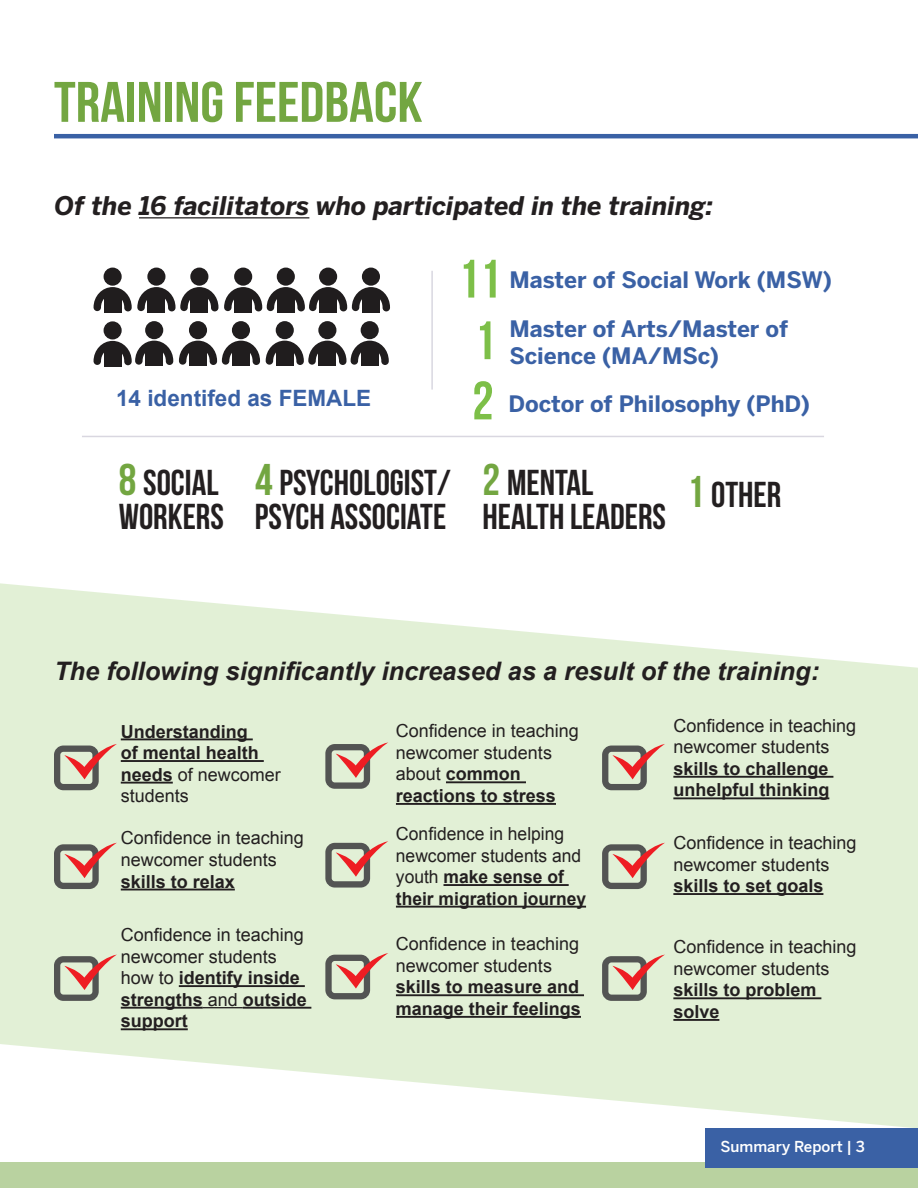
<style>
.page{position:relative;width:918px;height:1188px;background:#fff}
.page>*{position:absolute;margin:0;border:0;box-sizing:border-box;transform-origin:0 0}
.t1{font:57px "Bebas Neue";color:#73a641;scale:1.07 1}
.t2{font:54px/60.9px "Bebas Neue";color:#7dbf48;text-align:justify}
.t3{font:36px/34.5px "Bebas Neue";color:#231f20}
.t4{font:italic 700 25.5px "Arial";color:#231f20}
.t5{font:italic 700 25.5px "Benton Sans";color:#231f20}
.t6{font:700 22.5px/48.9px "Benton Sans";color:#3a61a5}
.t7{font:700 22.5px "Arial";color:#3a61a5}
.t8{font:18px/21.6px "Arial";color:#231f20}
.t9{font:700 18px/21.6px "Arial";color:#231f20}
.t10{font:500 15px "Benton Sans";color:#fff}
.s1{font-size:44.4px;color:#73a641}
.s2{font-weight:400}
.s3{font-weight:700}
</style>
<div class="page">
<svg style="left:0;top:583px;width:918px;height:550px;fill:#e2f0d6"></svg>
<hr style="left:139px;top:217px;width:170px;height:1px;background:#231f20">
<div style="left:104px;top:268px;width:18px;height:18px;background:#201d1e;border-radius:50%"></div>
<div style="left:104px;top:292px;width:17px;height:21px;background:#201d1e"></div>
<div style="left:147px;top:268px;width:18px;height:18px;background:#201d1e;border-radius:50%"></div>
<div style="left:148px;top:292px;width:17px;height:21px;background:#201d1e"></div>
<div style="left:190px;top:268px;width:18px;height:18px;background:#201d1e;border-radius:50%"></div>
<svg style="left:94px;top:287px;width:124px;height:24px"></svg>
<div style="left:191px;top:292px;width:17px;height:21px;background:#201d1e"></div>
<div style="left:234px;top:268px;width:18px;height:18px;background:#201d1e;border-radius:50%"></div>
<div style="left:235px;top:292px;width:17px;height:21px;background:#201d1e"></div>
<div style="left:277px;top:268px;width:18px;height:18px;background:#201d1e;border-radius:50%"></div>
<div style="left:277px;top:292px;width:17px;height:21px;background:#201d1e"></div>
<div style="left:319px;top:268px;width:18px;height:18px;background:#201d1e;border-radius:50%"></div>
<div style="left:320px;top:292px;width:17px;height:21px;background:#201d1e"></div>
<div style="left:362px;top:268px;width:18px;height:18px;background:#201d1e;border-radius:50%"></div>
<svg style="left:224px;top:287px;width:166px;height:24px"></svg>
<div style="left:362px;top:292px;width:17px;height:21px;background:#201d1e"></div>
<div style="left:104px;top:321px;width:18px;height:18px;background:#201d1e;border-radius:50%"></div>
<div style="left:104px;top:346px;width:17px;height:20px;background:#201d1e"></div>
<div style="left:145px;top:321px;width:18px;height:18px;background:#201d1e;border-radius:50%"></div>
<svg style="left:94px;top:341px;width:79px;height:24px"></svg>
<div style="left:146px;top:346px;width:17px;height:20px;background:#201d1e"></div>
<div style="left:189px;top:321px;width:18px;height:18px;background:#201d1e;border-radius:50%"></div>
<div style="left:189px;top:346px;width:18px;height:20px;background:#201d1e"></div>
<div style="left:232px;top:321px;width:18px;height:18px;background:#201d1e;border-radius:50%"></div>
<svg style="left:179px;top:341px;width:81px;height:24px"></svg>
<div style="left:232px;top:346px;width:18px;height:20px;background:#201d1e"></div>
<div style="left:276px;top:321px;width:18px;height:18px;background:#201d1e;border-radius:50%"></div>
<div style="left:276px;top:346px;width:17px;height:20px;background:#201d1e"></div>
<div style="left:318px;top:321px;width:18px;height:18px;background:#201d1e;border-radius:50%"></div>
<div style="left:319px;top:346px;width:17px;height:20px;background:#201d1e"></div>
<div style="left:361px;top:321px;width:18px;height:18px;background:#201d1e;border-radius:50%"></div>
<svg style="left:266px;top:341px;width:123px;height:24px"></svg>
<div style="left:361px;top:346px;width:17px;height:20px;background:#201d1e"></div>
<hr style="left:431px;top:271px;width:2px;height:119px;background:#d9d7e0">
<hr style="left:82px;top:436px;width:742px;height:1px;background:#d9d7e0">
<svg style="left:54px;top:744px;width:63px;height:46px;background:#baa899"></svg>
<hr style="left:121px;top:738px;width:132px;height:2px;background:#231f20">
<hr style="left:121px;top:760px;width:143px;height:2px;background:#231f20">
<hr style="left:121px;top:782px;width:52px;height:2px;background:#231f20">
<svg style="left:54px;top:843px;width:63px;height:46px;background:#b9a899"></svg>
<hr style="left:444px;top:884px;width:125px;height:2px;background:#231f20">
<hr style="left:396px;top:906px;width:190px;height:2px;background:#231f20">
<svg style="left:54px;top:955px;width:63px;height:46px;background:#b9a899"></svg>
<hr style="left:179px;top:985px;width:126px;height:2px;background:#231f20">
<hr style="left:121px;top:1007px;width:82px;height:2px;background:#231f20">
<hr style="left:203px;top:1007px;width:40px;height:1px;background:#231f20">
<hr style="left:243px;top:1007px;width:68px;height:2px;background:#231f20">
<hr style="left:121px;top:1028px;width:67px;height:2px;background:#231f20">
<svg style="left:325px;top:742px;width:63px;height:47px;background:#baa99a"></svg>
<hr style="left:446px;top:781px;width:80px;height:2px;background:#231f20">
<hr style="left:396px;top:803px;width:160px;height:2px;background:#231f20">
<svg style="left:325px;top:841px;width:63px;height:47px;background:#baa99a"></svg>
<hr style="left:121px;top:889px;width:114px;height:1px;background:#231f20">
<svg style="left:325px;top:953px;width:63px;height:46px;background:#baa89a"></svg>
<hr style="left:396px;top:994px;width:188px;height:2px;background:#231f20">
<hr style="left:396px;top:1016px;width:185px;height:2px;background:#231f20">
<svg style="left:602px;top:744px;width:63px;height:46px;background:#baa899"></svg>
<hr style="left:673px;top:776px;width:160px;height:2px;background:#231f20">
<hr style="left:673px;top:797px;width:156px;height:2px;background:#231f20">
<svg style="left:602px;top:843px;width:63px;height:46px;background:#b9a899"></svg>
<hr style="left:673px;top:893px;width:150px;height:2px;background:#231f20">
<svg style="left:602px;top:955px;width:63px;height:46px;background:#b9a899"></svg>
<hr style="left:673px;top:997px;width:148px;height:2px;background:#231f20">
<hr style="left:673px;top:1019px;width:46px;height:2px;background:#231f20">
<hr style="left:54px;top:134px;width:864px;height:4px;background:#3a61a5">
<div style="left:0;top:1163px;width:918px;height:25px;background:#b9d2a0"></div>
<div style="left:706px;top:1128px;width:212px;height:40px;background:#3a61a5"></div>
<h1 class="t1" style="left:54px;top:71px;width:346px">TRAINING FEEDBACK</h1>
<h3 class="t5" style="left:55px;top:191px;width:660px">Of the 16 facilitators who participated in the training:</h3>
<p class="t7" style="left:116px;top:383px;width:257px">14 identifed as FEMALE</p>
<h2 class="t2" style="left:458px;top:248px;width:44px">11<br>1<br>2</h2>
<p class="t6" style="left:509px;top:255px;width:324px">Master of Social Work (MSW)<br>Master of Arts/Master of</p>
<p class="t6" style="left:509px;top:332px;width:303px;line-height:47.5px">Science (MA/MSc)<br>Doctor of Philosophy (PhD)</p>
<h3 class="t3" style="left:119px;top:465px;width:107px"><span class="s1">8</span> SOCIAL<br>WORKERS</h3>
<h3 class="t3" style="left:255px;top:465px;width:197px"><span class="s1">4</span> PSYCHOLOGIST/<br>PSYCH ASSOCIATE</h3>
<h3 class="t3" style="left:483px;top:465px;width:185px"><span class="s1">2</span> MENTAL<br>HEALTH LEADERS</h3>
<h3 class="t3" style="left:687px;top:477px;width:96px"><span class="s1">1</span> OTHER</h3>
<h3 class="t4" style="left:54px;top:654px;width:767px">The following significantly increased as a result of the training:</h3>
<p class="t9" style="left:121px;top:721px;width:162px">Understanding<br>of mental health needs <span class="s2">of newcomer students</span></p>
<p class="t8" style="left:396px;top:823px;width:192px">Confidence in helping newcomer students and youth <span class="s3">make sense of their migration journey</span></p>
<p class="t8" style="left:121px;top:924px;width:188px">Confidence in teaching newcomer students how to <span class="s3">identify inside strengths</span> and <span class="s3">outside support</span></p>
<p class="t8" style="left:673px;top:715px;width:184px">Confidence in teaching newcomer students</p>
<p class="t9" style="left:673px;top:758px;width:158px">skills to challenge unhelpful thinking</p>
<p class="t8" style="left:673px;top:832px;width:185px">Confidence in teaching newcomer students</p>
<p class="t9" style="left:673px;top:876px;width:152px">skills to set goals</p>
<p class="t8" style="left:396px;top:720px;width:184px">Confidence in teaching newcomer students about <span class="s3">common reactions to stress</span></p>
<p class="t8" style="left:121px;top:828px;width:185px">Confidence in teaching newcomer students</p>
<p class="t9" style="left:121px;top:871px;width:116px">skills to relax</p>
<p class="t8" style="left:396px;top:933px;width:185px">Confidence in teaching newcomer students</p>
<p class="t9" style="left:396px;top:977px;width:187px">skills to measure and manage their feelings</p>
<p class="t8" style="left:673px;top:936px;width:185px">Confidence in teaching newcomer students</p>
<p class="t9" style="left:673px;top:980px;width:145px">skills to problem solve</p>
<p class="t10" style="left:720px;top:1137px;width:146px">Summary Report | 3</p>
</div>
